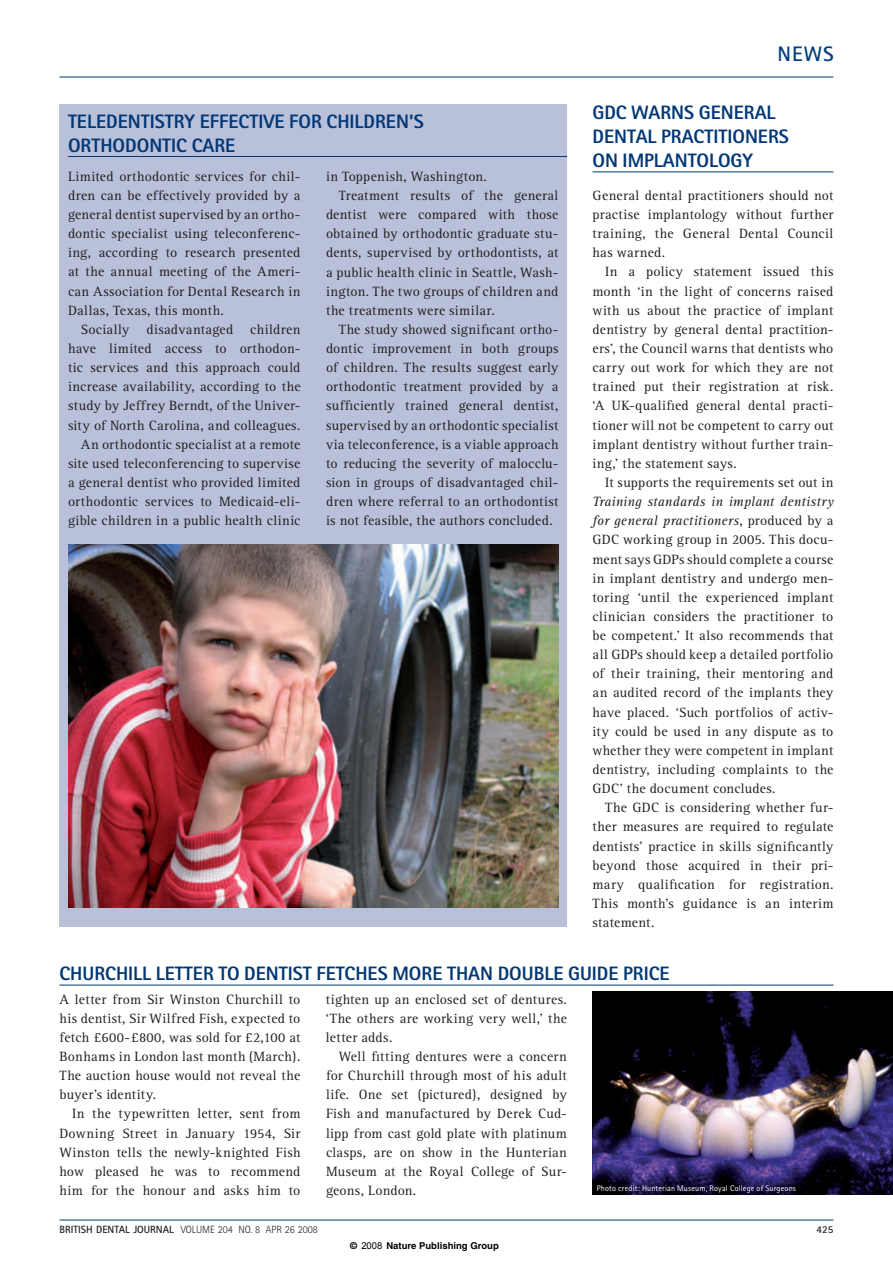
<style>
.page{position:relative;width:893px;height:1263px;background:#fff}
.page>*{position:absolute;margin:0;border:0;box-sizing:border-box;transform-origin:0 0}
.t1{font:700 21px "Rotis Sans Serif";color:#013d7d}
.t2{font:800 19.5px/23.9px "Rotis Sans Serif";color:#013775}
.t3{font:13.95px "Rotis Serif";letter-spacing:.02em;color:#231f20}
.t4{font:italic 13.95px "Rotis Serif";letter-spacing:.015em;color:#231f20}
.t5{font:13.95px "Rotis Serif";color:#231f20}
.t6{font:300 10.5px "Rotis Sans Serif";color:#231f20}
.t7{font:700 10.5px "Rotis Sans Serif";color:#231f20}
.t8{font:700 9.45px "Helvetica";color:#000}
.t9{font:8.25px "Rotis Sans Serif";letter-spacing:.02em;color:#fff}
.s1{font-style:normal}
.s2{font-weight:700}
.s3{font-family:"Arial";font-weight:400}
</style>
<div class="page">
<hr style="left:59px;top:77px;width:774px;height:1px;background:#013775">
<div style="left:59px;top:104px;width:508px;height:823px;background:#b9c0d9"></div>
<hr style="left:68px;top:156px;width:499px;height:1px;background:#013775">
<hr style="left:59px;top:1220px;width:774px;height:1px;background:#013775">
<img style="left:68px;top:544px;width:491px;height:364px">
<hr style="left:592px;top:172px;width:241px;height:1px;background:#013775">
<hr style="left:59px;top:985px;width:774px;height:1px;background:#013775">
<img style="left:592px;top:992px;width:301px;height:203px">
<h3 class="t1" style="left:777px;top:47px;width:58px">NEWS</h3>
<p class="t2" style="left:592px;top:103px;width:198px">GDC WARNS GENERAL<br>DENTAL PRACTITIONERS</p>
<p class="t2" style="left:68px;top:111px;width:357px">TELEDENTISTRY EFFECTIVE FOR CHILDREN’S<br>ORTHODONTIC CARE</p>
<p class="t2" style="left:592px;top:151px;width:162px">ON IMPLANTOLOGY</p>
<p class="t3" style="left:592px;top:190px;width:242px">General dental practitioners should not</p>
<p class="t3" style="left:592px;top:209px;width:242px">practise implantology without further</p>
<p class="t3" style="left:592px;top:229px;width:242px">training, the General Dental Council</p>
<p class="t3" style="left:592px;top:248px;width:74px">has warned.</p>
<p class="t3" style="left:605px;top:267px;width:230px">In a policy statement issued this</p>
<p class="t3" style="left:592px;top:286px;width:242px">month ‘in the light of concerns raised</p>
<p class="t3" style="left:592px;top:305px;width:242px">with us about the practice of implant</p>
<p class="t3" style="left:592px;top:324px;width:242px">dentistry by general dental practition-</p>
<p class="t3" style="left:592px;top:343px;width:242px">ers’, the Council warns that dentists who</p>
<p class="t3" style="left:592px;top:362px;width:242px">carry out work for which they are not</p>
<p class="t3" style="left:592px;top:382px;width:242px">trained put their registration at risk.</p>
<p class="t3" style="left:592px;top:401px;width:242px">‘A UK-qualified general dental practi-</p>
<p class="t3" style="left:592px;top:420px;width:242px">tioner will not be competent to carry out</p>
<p class="t3" style="left:592px;top:439px;width:242px">implant dentistry without further train-</p>
<p class="t3" style="left:592px;top:458px;width:146px">ing,’ the statement says.</p>
<p class="t3" style="left:605px;top:477px;width:230px">It supports the requirements set out in</p>
<p class="t4" style="left:592px;top:496px;width:242px">Training standards in implant dentistry</p>
<p class="t4" style="left:592px;top:516px;width:242px">for general practitioners<span class="s1">, produced by a</span></p>
<p class="t3" style="left:592px;top:535px;width:242px">GDC working group in 2005. This docu-</p>
<p class="t3" style="left:592px;top:554px;width:242px">ment says GDPs should complete a course</p>
<p class="t3" style="left:592px;top:573px;width:242px">in implant dentistry and undergo men-</p>
<p class="t3" style="left:592px;top:592px;width:242px">toring ‘until the experienced implant</p>
<p class="t3" style="left:592px;top:611px;width:242px">clinician considers the practitioner to</p>
<p class="t3" style="left:592px;top:630px;width:242px">be competent.’ It also recommends that</p>
<p class="t3" style="left:592px;top:650px;width:242px">all GDPs should keep a detailed portfolio</p>
<p class="t3" style="left:592px;top:669px;width:242px">of their training, their mentoring and</p>
<p class="t3" style="left:592px;top:688px;width:242px">an audited record of the implants they</p>
<p class="t3" style="left:592px;top:707px;width:242px">have placed. ‘Such portfolios of activ-</p>
<p class="t3" style="left:592px;top:726px;width:242px">ity could be used in any dispute as to</p>
<p class="t3" style="left:592px;top:745px;width:242px">whether they were competent in implant</p>
<p class="t3" style="left:592px;top:764px;width:242px">dentistry, including complaints to the</p>
<p class="t3" style="left:592px;top:783px;width:184px">GDC’ the document concludes.</p>
<p class="t3" style="left:605px;top:803px;width:230px">The GDC is considering whether fur-</p>
<p class="t3" style="left:592px;top:822px;width:242px">ther measures are required to regulate</p>
<p class="t3" style="left:592px;top:841px;width:242px">dentists’ practice in skills significantly</p>
<p class="t3" style="left:592px;top:860px;width:242px">beyond those acquired in their pri-</p>
<p class="t3" style="left:592px;top:879px;width:242px">mary qualification for registration.</p>
<p class="t3" style="left:592px;top:898px;width:242px">This month’s guidance is an interim</p>
<p class="t3" style="left:592px;top:917px;width:63px">statement.</p>
<p class="t2" style="left:59px;top:964px;width:612px">CHURCHILL LETTER TO DENTIST FETCHES MORE THAN DOUBLE GUIDE PRICE</p>
<p class="t3" style="left:68px;top:171px;width:234px">Limited orthodontic services for chil-</p>
<p class="t3" style="left:68px;top:190px;width:234px">dren can be effectively provided by a</p>
<p class="t3" style="left:68px;top:209px;width:234px">general dentist supervised by an ortho-</p>
<p class="t3" style="left:68px;top:229px;width:234px">dontic specialist using teleconferenc-</p>
<p class="t3" style="left:68px;top:248px;width:234px">ing, according to research presented</p>
<p class="t3" style="left:68px;top:267px;width:234px">at the annual meeting of the Ameri-</p>
<p class="t3" style="left:68px;top:286px;width:234px">can Association for Dental Research in</p>
<p class="t3" style="left:68px;top:305px;width:157px">Dallas, Texas, this month.</p>
<p class="t3" style="left:81px;top:324px;width:221px">Socially disadvantaged children</p>
<p class="t3" style="left:68px;top:343px;width:234px">have limited access to orthodon-</p>
<p class="t3" style="left:68px;top:362px;width:234px">tic services and this approach could</p>
<p class="t3" style="left:68px;top:382px;width:234px">increase availability, according to the</p>
<p class="t3" style="left:68px;top:401px;width:234px">study by Jeffrey Berndt, of the Univer-</p>
<p class="t3" style="left:68px;top:420px;width:234px">sity of North Carolina, and colleagues.</p>
<p class="t3" style="left:81px;top:439px;width:221px">An orthodontic specialist at a remote</p>
<p class="t3" style="left:68px;top:458px;width:234px">site used teleconferencing to supervise</p>
<p class="t3" style="left:68px;top:477px;width:234px">a general dentist who provided limited</p>
<p class="t3" style="left:68px;top:496px;width:234px">orthodontic services to Medicaid-eli-</p>
<p class="t3" style="left:68px;top:516px;width:234px">gible children in a public health clinic</p>
<p class="t3" style="left:326px;top:171px;width:162px">in Toppenish, Washington.</p>
<p class="t3" style="left:339px;top:190px;width:221px">Treatment results of the general</p>
<p class="t3" style="left:326px;top:209px;width:234px">dentist were compared with those</p>
<p class="t3" style="left:326px;top:229px;width:234px">obtained by orthodontic graduate stu-</p>
<p class="t3" style="left:326px;top:248px;width:234px">dents, supervised by orthodontists, at</p>
<p class="t3" style="left:326px;top:267px;width:234px">a public health clinic in Seattle, Wash-</p>
<p class="t3" style="left:326px;top:286px;width:234px">ington. The two groups of children and</p>
<p class="t3" style="left:326px;top:305px;width:170px">the treatments were similar.</p>
<p class="t3" style="left:339px;top:324px;width:221px">The study showed significant ortho-</p>
<p class="t3" style="left:326px;top:343px;width:234px">dontic improvement in both groups</p>
<p class="t3" style="left:326px;top:363px;width:234px">of children. The results suggest early</p>
<p class="t3" style="left:326px;top:382px;width:234px">orthodontic treatment provided by a</p>
<p class="t3" style="left:326px;top:401px;width:234px">sufficiently trained general dentist,</p>
<p class="t3" style="left:326px;top:420px;width:234px">supervised by an orthodontic specialist</p>
<p class="t3" style="left:326px;top:439px;width:234px">via teleconference, is a viable approach</p>
<p class="t3" style="left:326px;top:458px;width:234px">to reducing the severity of malocclu-</p>
<p class="t3" style="left:326px;top:477px;width:234px">sion in groups of disadvantaged chil-</p>
<p class="t3" style="left:326px;top:496px;width:234px">dren where referral to an orthodontist</p>
<p class="t3" style="left:326px;top:516px;width:228px">is not feasible, the authors concluded.</p>
<p class="t3" style="left:59px;top:994px;width:242px">A letter from Sir Winston Churchill to</p>
<p class="t3" style="left:59px;top:1013px;width:242px">his dentist, Sir Wilfred Fish, expected to</p>
<p class="t3" style="left:59px;top:1032px;width:242px">fetch £600-£800, was sold for £2,100 at</p>
<p class="t3" style="left:59px;top:1051px;width:242px">Bonhams in London last month (March).</p>
<p class="t3" style="left:59px;top:1070px;width:242px">The auction house would not reveal the</p>
<p class="t3" style="left:59px;top:1090px;width:98px">buyer’s identity.</p>
<p class="t3" style="left:72px;top:1109px;width:230px">In the typewritten letter, sent from</p>
<p class="t3" style="left:59px;top:1128px;width:242px">Downing Street in January 1954, Sir</p>
<p class="t3" style="left:59px;top:1147px;width:242px">Winston tells the newly-knighted Fish</p>
<p class="t3" style="left:59px;top:1166px;width:242px">how pleased he was to recommend</p>
<p class="t3" style="left:59px;top:1185px;width:242px">him for the honour and asks him to</p>
<p class="t3" style="left:326px;top:994px;width:242px">tighten up an enclosed set of dentures.</p>
<p class="t3" style="left:326px;top:1013px;width:242px">‘The others are working very well,’ the</p>
<p class="t3" style="left:326px;top:1032px;width:68px">letter adds.</p>
<p class="t3" style="left:339px;top:1051px;width:230px">Well fitting dentures were a concern</p>
<p class="t3" style="left:326px;top:1070px;width:242px">for Churchill through most of his adult</p>
<p class="t3" style="left:326px;top:1090px;width:242px">life. One set (pictured), designed by</p>
<p class="t3" style="left:326px;top:1109px;width:242px">Fish and manufactured by Derek Cud-</p>
<p class="t3" style="left:326px;top:1128px;width:242px">lipp from cast gold plate with platinum</p>
<p class="t3" style="left:326px;top:1147px;width:242px">clasps, are on show in the Hunterian</p>
<p class="t3" style="left:326px;top:1166px;width:242px">Museum at the Royal College of Sur-</p>
<p class="t5" style="left:326px;top:1185px;width:92px">geons, London.</p>
<p class="t9" style="left:597px;top:1185px;width:201px">Photo credit: Hunterian Museum, Royal College of Surgeons</p>
<p class="t6" style="left:59px;top:1226px;width:260px"><span class="s2">BRITISH DENTAL JOURNAL</span> VOLUME 204 NO. 8 APR 26 2008</p>
<p class="t7" style="left:816px;top:1226px;width:18px">425</p>
<p class="t8" style="left:350px;top:1240px;width:150px">© <span class="s3">2008</span> Nature Publishing Group</p>
</div>
